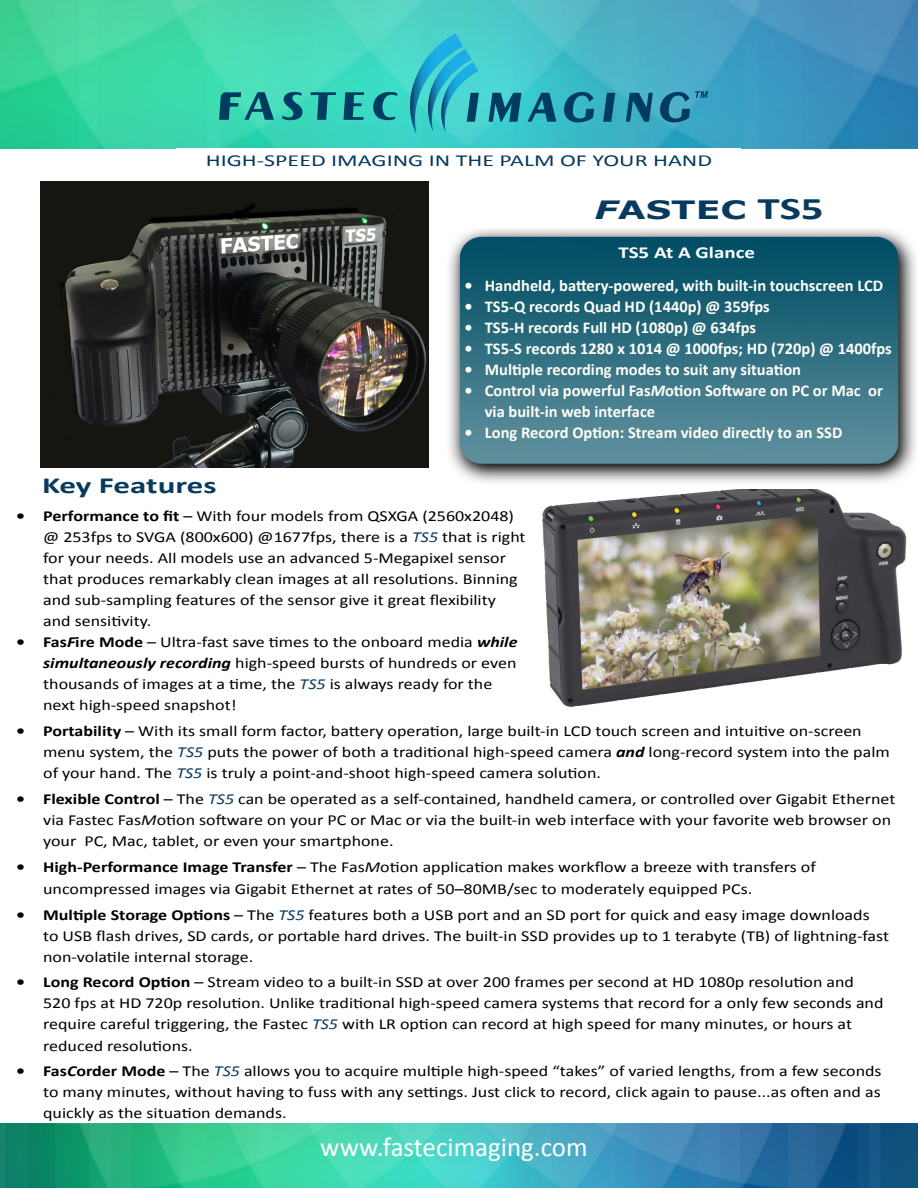
<style>
.page{position:relative;width:918px;height:1188px;background:#fff}
.page>*{position:absolute;margin:0;border:0;box-sizing:border-box;transform-origin:0 0}
.t1{font:27px "Calibri";color:#fff}
.t2{font:700 25.2px "Verdana";color:#083a5e;scale:1.43 1}
.t3{font:700 23.1px "Calibri";letter-spacing:-.01em;color:#083a5e;scale:1.43 1}
.t4{font:16.8px "Calibri";color:#083a5e;scale:1.43 1}
.t5{font:700 16.8px "Calibri";color:#fff;scale:1.25 1}
.t6{font:700 16.5px/21px "Calibri";color:#fffef6}
.t7{font:15.3px/21px "Calibri";color:#000;scale:1.18 1}
.s1{font-style:italic}
.s2{font-family:"Calibri";font-size:31.5px}
.s3{font-weight:700}
.s4{font-style:italic;color:#083a5e}
.s5{font-weight:700;font-style:italic}
</style>
<div class="page">
<img style="left:40px;top:181px;width:389px;height:287px">
<img style="left:542px;top:489px;width:365px;height:218px">
<img style="left:449px;top:229px;width:467px;height:254px">
<img style="left:0;top:0;width:918px;height:148px">
<img style="left:0;top:1124px;width:918px;height:64px">
<svg style="left:282px;top:91px;width:21px;height:29px"></svg>
<svg style="left:373px;top:92px;width:24px;height:28px"></svg>
<svg style="left:562px;top:90px;width:32px;height:35px"></svg>
<svg style="left:311px;top:92px;width:25px;height:28px"></svg>
<svg style="left:343px;top:92px;width:21px;height:28px"></svg>
<svg style="left:603px;top:93px;width:12px;height:29px"></svg>
<svg style="left:489px;top:93px;width:32px;height:29px"></svg>
<svg style="left:527px;top:93px;width:29px;height:29px"></svg>
<svg style="left:626px;top:90px;width:82px;height:35px"></svg>
<svg style="left:408px;top:33px;width:71px;height:101px"></svg>
<svg style="left:219px;top:92px;width:55px;height:28px"></svg>
<p class="t4" style="left:206px;top:150px;width:356px">HIGH-SPEED IMAGING IN THE PALM OF YOUR HAND</p>
<p class="t2" style="left:594px;top:192px;width:162px"><span class="s1">F</span>ASTEC <span class="s2">TS5</span></p>
<p class="t5" style="left:618px;top:242px;width:111px">TS5 At A Glance</p>
<p class="t3" style="left:42px;top:470px;width:123px">Key Features</p>
<p class="t6" style="left:465px;top:275px;width:420px">• Handheld, battery-powered, with built-in touchscreen LCD</p>
<p class="t6" style="left:465px;top:296px;width:307px">• TS5-Q records Quad HD (1440p) @ 359fps</p>
<p class="t6" style="left:465px;top:317px;width:293px">• TS5-H records Full HD (1080p) @ 634fps</p>
<p class="t6" style="left:465px;top:338px;width:429px">• TS5-S records 1280 x 1014 @ 1000fps; HD (720p) @ 1400fps</p>
<p class="t6" style="left:465px;top:359px;width:338px">• Multiple recording modes to suit any situation</p>
<p class="t6" style="left:485px;top:380px;width:400px;text-indent:-20px">• Control via powerful Fas<span class="s1">M</span>otion Software on PC or Mac or via built-in web interface</p>
<p class="t6" style="left:465px;top:422px;width:379px">• Long Record Option: Stream video directly to an SSD</p>
<p class="t7" style="left:43px;top:506px;width:410px;text-indent:-27px"><span class="s3">• Performance to fit</span> – With four models from QSXGA (2560x2048) @ 253fps to SVGA (800x600) @1677fps, there is a <span class="s4">TS5</span> that is right for your needs. All models use an advanced 5-Megapixel sensor that produces remarkably clean images at all resolutions. Binning and sub-sampling features of the sensor give it great flexibility and sensitivity.</p>
<p class="t7" style="left:43px;top:632px;width:404px;text-indent:-27px"><span class="s3">• Fas</span><span class="s5">F</span><span class="s3">ire Mode</span> – Ultra-fast save times to the onboard media <span class="s5">while simultaneously recording</span> high-speed bursts of hundreds or even thousands of images at a time, the <span class="s4">TS5</span> is always ready for the next high-speed snapshot!</p>
<p class="t7" style="left:43px;top:720px;width:719px;text-indent:-27px"><span class="s3">• Portability</span> – With its small form factor, battery operation, large built-in LCD touch screen and intuitive on-screen menu system, the <span class="s4">TS5</span> puts the power of both a traditional high-speed camera <span class="s5">and</span> long-record system into the palm of your hand. The <span class="s4">TS5</span> is truly a point-and-shoot high-speed camera solution.</p>
<p class="t7" style="left:43px;top:788px;width:724px;text-indent:-27px"><span class="s3">• Flexible Control</span> – The <span class="s4">TS5</span> can be operated as a self-contained, handheld camera, or controlled over Gigabit Ethernet via Fastec Fas<span class="s1">M</span>otion software on your PC or Mac or via the built-in web interface with your favorite web browser on your PC, Mac, tablet, or even your smartphone.</p>
<p class="t7" style="left:43px;top:857px;width:656px;line-height:21.6px;text-indent:-27px"><span class="s3">• High-Performance Image Transfer</span> – The Fas<span class="s1">M</span>otion application makes workflow a breeze with transfers of uncompressed images via Gigabit Ethernet at rates of 50–80MB/sec to moderately equipped PCs.</p>
<p class="t7" style="left:43px;top:904px;width:718px;text-indent:-27px"><span class="s3">• Multiple Storage Options</span> – The <span class="s4">TS5</span> features both a USB port and an SD port for quick and easy image downloads<br>to USB flash drives, SD cards, or portable hard drives. The built-in SSD provides up to 1 terabyte (TB) of lightning-fast non-volatile internal storage.</p>
<p class="t7" style="left:43px;top:971px;width:714px;text-indent:-27px"><span class="s3">• Long Record Option</span> – Stream video to a built-in SSD at over 200 frames per second at HD 1080p resolution and 520 fps at HD 720p resolution. Unlike traditional high-speed camera systems that record for a only few seconds and require careful triggering, the Fastec <span class="s4">TS5</span> with LR option can record at high speed for many minutes, or hours at reduced resolutions.</p>
<p class="t7" style="left:43px;top:1061px;width:712px;text-align:justify;text-indent:-27px"><span class="s3">• Fas</span><span class="s5">C</span><span class="s3">order Mode</span> – The <span class="s4">TS5</span> allows you to acquire multiple high-speed “takes” of varied lengths, from a few seconds to many minutes, without having to fuss with any settings. Just click to record, click again to pause...as often and as quickly as the situation demands.</p>
<p class="t1" style="left:320px;top:1130px;width:269px">www.fastecimaging.com</p>
</div>
